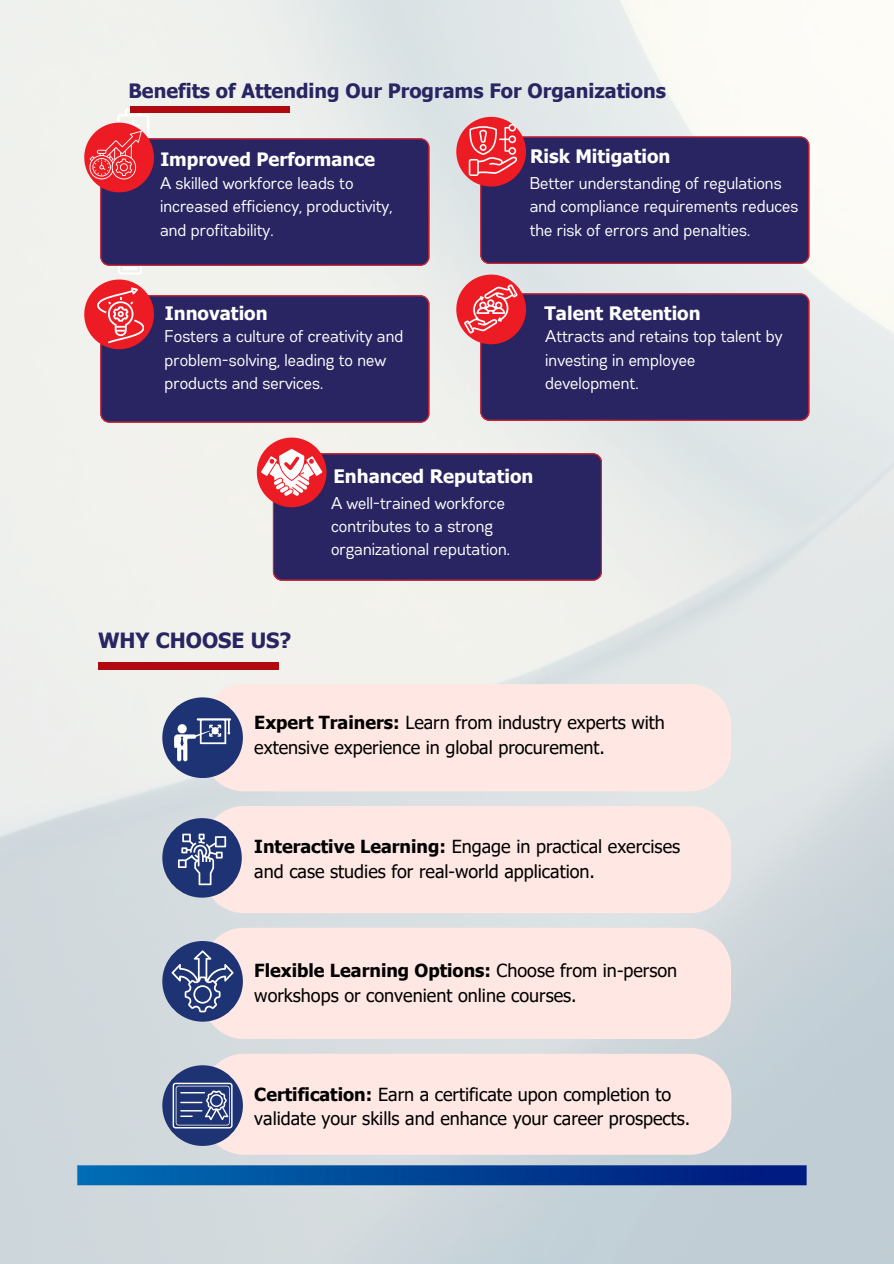
<style>
.page{position:relative;width:894px;height:1264px;background:#fff}
.page>*{position:absolute;margin:0;border:0;box-sizing:border-box;transform-origin:0 0}
.t1{font:700 21px "Tahoma";color:#282562}
.t2{font:700 19.8px "Tahoma";color:#282562}
.t3{font:700 18.6px "Tahoma";color:#fff}
.t4{font:700 18.45px "Tahoma";color:#fff}
.t5{font:18px/24.8px "Tahoma";color:#000}
.t6{font:16.95px/23.4px "Gabriel Sans Cond";color:#fff}
.s1{font-weight:700}
</style>
<div class="page">
<img style="left:0;top:0;width:893px;height:1263px">
<img style="left:77px;top:1165px;width:729px;height:20px">
<div style="left:130px;top:107px;width:159px;height:6px;background:#b0090f"></div>
<svg style="left:456px;top:117px;width:352px;height:147px;background:#584674"></svg>
<svg style="left:84px;top:108px;width:345px;height:314px;background:#614f7a"></svg>
<svg style="left:456px;top:274px;width:352px;height:147px;background:#584674"></svg>
<svg style="left:257px;top:437px;width:344px;height:143px;background:#544474"></svg>
<div style="left:98px;top:662px;width:180px;height:7px;background:#b0090f"></div>
<div style="left:202px;top:684px;width:529px;height:107px;background:#ffe8e3;border-radius:42px"></div>
<div style="left:202px;top:806px;width:529px;height:107px;background:#ffe8e3;border-radius:42px"></div>
<div style="left:202px;top:927px;width:529px;height:112px;background:#ffe8e3;border-radius:42px"></div>
<div style="left:202px;top:1053px;width:529px;height:101px;background:#ffe8e3;border-radius:42px"></div>
<div style="left:162px;top:697px;width:81px;height:81px;background:#1e3373;border-radius:50%"></div>
<svg style="left:174px;top:718px;width:57px;height:43px"></svg>
<div style="left:162px;top:818px;width:80px;height:79px;background:#1e3373;border-radius:50%"></div>
<svg style="left:178px;top:833px;width:48px;height:52px"></svg>
<div style="left:162px;top:941px;width:81px;height:80px;background:#1e3373;border-radius:50%"></div>
<svg style="left:171px;top:950px;width:62px;height:62px"></svg>
<div style="left:162px;top:1065px;width:81px;height:80px;background:#1e3373;border-radius:50%"></div>
<svg style="left:172px;top:1082px;width:60px;height:46px"></svg>
<h2 class="t2" style="left:128px;top:78px;width:539px">Benefits of Attending Our Programs For Organizations</h2>
<p class="t4" style="left:160px;top:147px;width:216px">Improved Performance</p>
<p class="t6" style="left:160px;top:172px;width:234px">A skilled workforce leads to increased efficiency, productivity, and profitability.</p>
<p class="t3" style="left:165px;top:301px;width:104px">Innovation</p>
<p class="t6" style="left:165px;top:326px;width:240px">Fosters a culture of creativity and problem-solving, leading to new products and services.</p>
<h2 class="t3" style="left:530px;top:144px;width:142px">Risk Mitigation</h2>
<h3 class="t6" style="left:530px;top:172px;width:270px">Better understanding of regulations and compliance requirements reduces the risk of errors and penalties.</h3>
<p class="t3" style="left:544px;top:301px;width:157px">Talent Retention</p>
<p class="t6" style="left:545px;top:326px;width:238px">Attracts and retains top talent by investing in employee development.</p>
<p class="t3" style="left:333px;top:464px;width:201px">Enhanced Reputation</p>
<p class="t1" style="left:98px;top:627px;width:195px">WHY CHOOSE US?</p>
<p class="t6" style="left:331px;top:492px;width:180px">A well-trained workforce contributes to a strong organizational reputation.</p>
<p class="t5" style="left:254px;top:709px;width:412px"><span class="s1">Expert Trainers:</span> Learn from industry experts with extensive experience in global procurement.</p>
<p class="t5" style="left:254px;top:833px;width:427px"><span class="s1">Interactive Learning:</span> Engage in practical exercises and case studies for real-world application.</p>
<h3 class="t5" style="left:254px;top:957px;width:424px"><span class="s1">Flexible Learning Options:</span> Choose from in-person workshops or convenient online courses.</h3>
<p class="t5" style="left:254px;top:1080px;width:437px"><span class="s1">Certification:</span> Earn a certificate upon completion to validate your skills and enhance your career prospects.</p>
</div>
